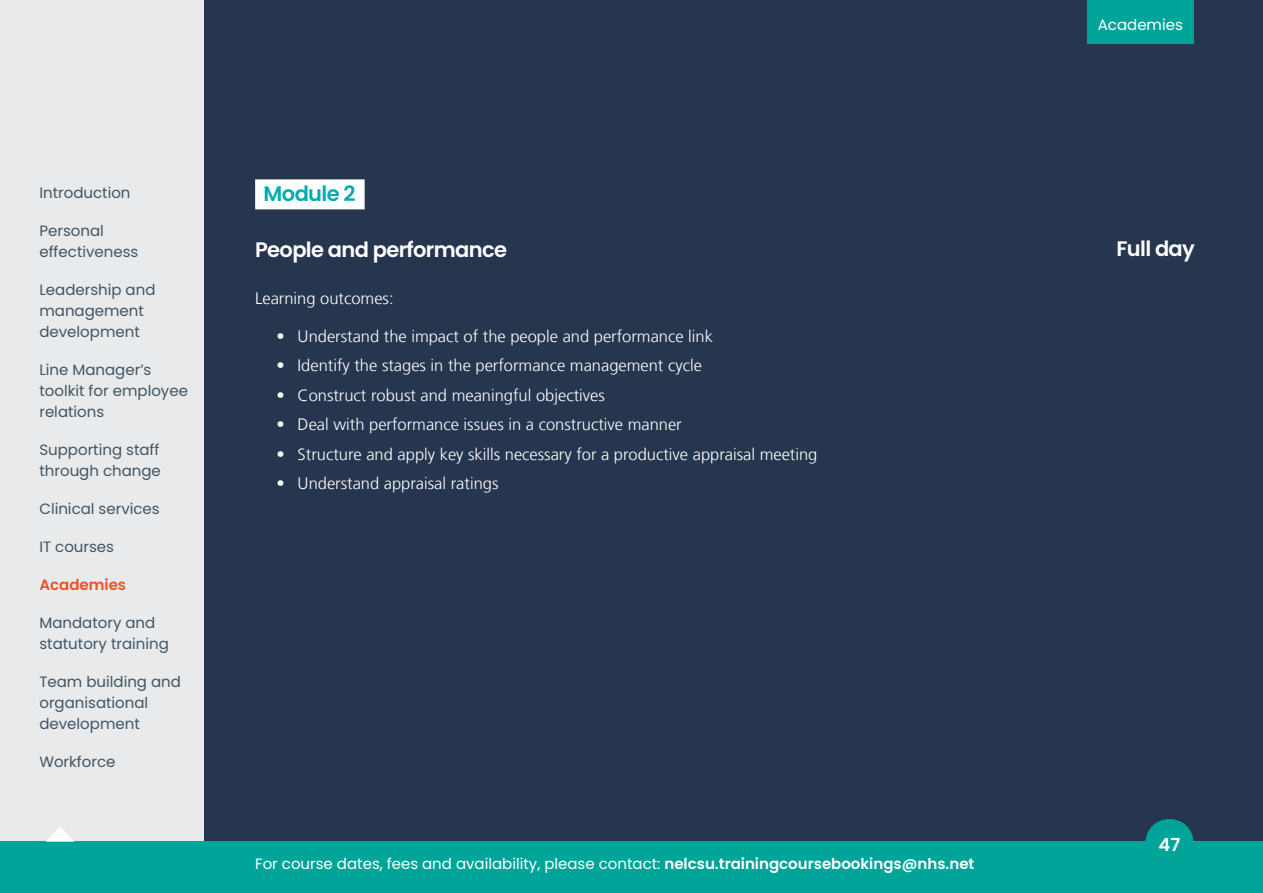
<style>
.page{position:relative;width:1263px;height:893px;background:#fff}
.page>*{position:absolute;margin:0;border:0;box-sizing:border-box;transform-origin:0 0}
.t1{font:600 21px "Poppins";letter-spacing:-.03em;color:#fff}
.t2{font:600 21px "Poppins";letter-spacing:-.03em;color:#00acaf}
.t3{font:600 18px "Poppins";color:#fff}
.t4{font:300 16.5px "Frutiger LT";color:#fff}
.t5{font:15px/21px "Poppins";color:#425563}
.t6{font:15px "Poppins";color:#fff}
.t7{font:600 15px "Poppins";color:#e95324}
.s1{font-weight:600}
</style>
<div class="page">
<div style="left:203px;top:0;width:1060px;height:842px;background:#27364f"></div>
<div style="left:0;top:0;width:204px;height:893px;background:#e8eaec"></div>
<div style="left:1087px;top:0;width:106px;height:44px;background:#00a499"></div>
<div style="left:0;top:842px;width:1263px;height:51px;background:#00a499"></div>
<svg style="left:1145px;top:819px;width:49px;height:23px"></svg>
<svg style="left:46px;top:827px;width:28px;height:15px"></svg>
<div style="left:255px;top:179px;width:110px;height:30px;background:#fff"></div>
<p class="t5" style="left:39px;top:183px;width:93px">Introduction</p>
<p class="t5" style="left:39px;top:221px;width:100px">Personal effectiveness</p>
<p class="t5" style="left:39px;top:280px;width:118px">Leadership and management development</p>
<p class="t5" style="left:39px;top:360px;width:150px">Line Manager’s toolkit for employee relations</p>
<p class="t5" style="left:39px;top:440px;width:123px">Supporting staff through change</p>
<p class="t5" style="left:39px;top:499px;width:122px">Clinical services</p>
<p class="t5" style="left:39px;top:537px;width:76px">IT courses</p>
<p class="t7" style="left:39px;top:576px;width:88px">Academies</p>
<p class="t5" style="left:39px;top:613px;width:131px">Mandatory and statutory training</p>
<p class="t5" style="left:39px;top:672px;width:143px">Team building and organisational development</p>
<p class="t5" style="left:39px;top:752px;width:78px">Workforce</p>
<p class="t2" style="left:264px;top:181px;width:93px">Module 2</p>
<p class="t1" style="left:255px;top:237px;width:253px">People and performance</p>
<p class="t4" style="left:255px;top:288px;width:140px">Learning outcomes:</p>
<p class="t4" style="left:276px;top:326px;width:438px">• Understand the impact of the people and performance link</p>
<p class="t4" style="left:276px;top:356px;width:427px">• Identify the stages in the performance management cycle</p>
<p class="t4" style="left:276px;top:385px;width:330px">• Construct robust and meaningful objectives</p>
<p class="t4" style="left:276px;top:415px;width:407px">• Deal with performance issues in a constructive manner</p>
<p class="t4" style="left:276px;top:444px;width:543px">• Structure and apply key skills necessary for a productive appraisal meeting</p>
<p class="t4" style="left:276px;top:474px;width:224px">• Understand appraisal ratings</p>
<p class="t6" style="left:255px;top:855px;width:721px">For course dates, fees and availability, please contact: <span class="s1">nelcsu.trainingcoursebookings@nhs.net</span></p>
<p class="t6" style="left:1098px;top:16px;width:87px">Academies</p>
<p class="t1" style="left:1116px;top:236px;width:80px">Full day</p>
<p class="t3" style="left:1159px;top:834px;width:23px">47</p>
</div>
